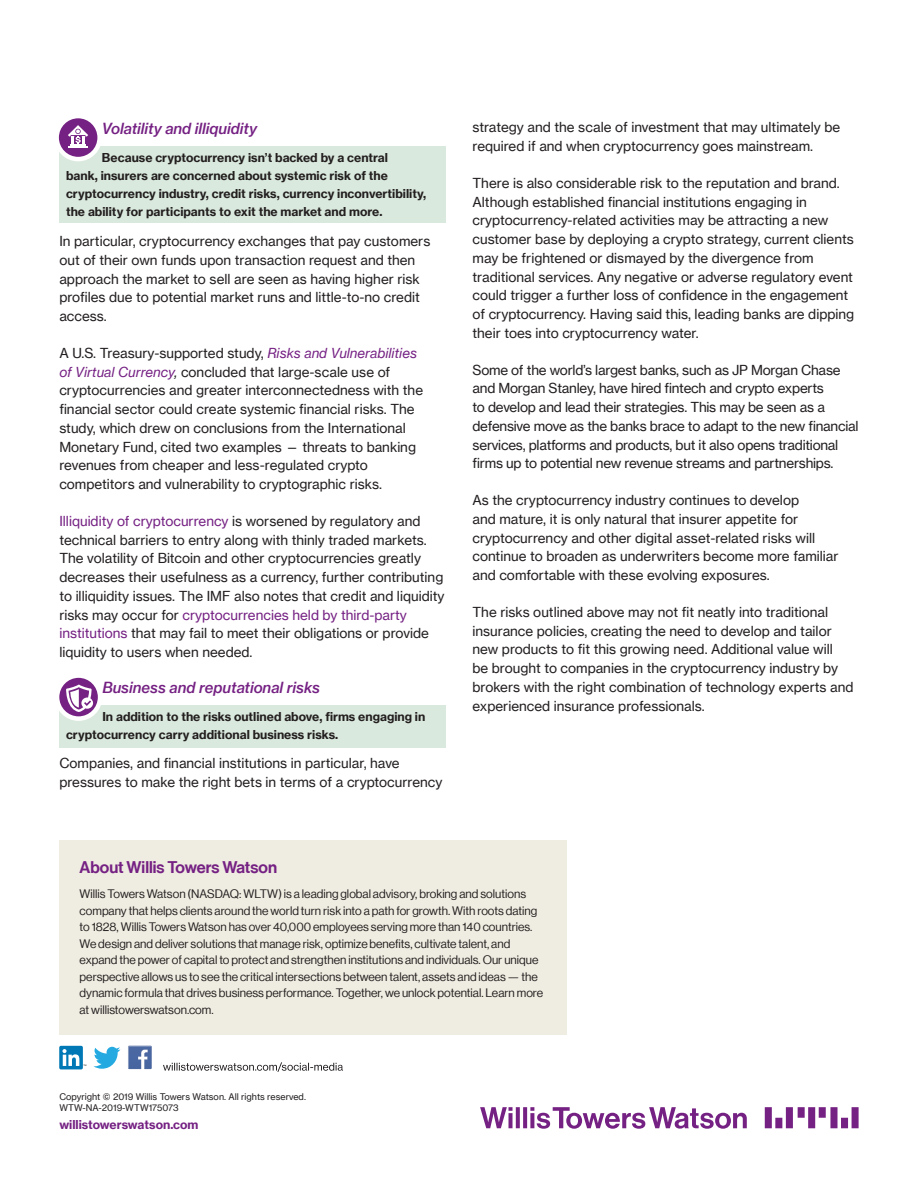
<style>
.page{position:relative;width:918px;height:1188px;background:#fff}
.page>*{position:absolute;margin:0;border:0;box-sizing:border-box;transform-origin:0 0}
.t1{font:16.5px "N Haas Grotesk DS Pro 65 Md";color:#752183}
.Subhead_2_10_12_Medi{font:15px "N Haas Grotesk TX Pro 66 Md It";color:#752183}
.Body_text_black{font:13.5px/18.8px "N Haas Grotesk TX Pro 55 Rg";color:#231f20}
.t2{font:12px/16.5px "N Haas Grotesk DS Pro 55 Rg";color:#231f20}
.Callout_4__8pt_bold{font:12px/18px "N Haas Grotesk TX Pro 75 Bd";color:#231f20}
.t3{font:12px "N Haas Grotesk TX Pro 75 Bd";color:#752183}
.t4{font:9px/10.8px "N Haas Grotesk TX Pro 55 Rg";color:#231f20}
.s1{font-family:"N Haas Grotesk TX Pro 56 It";color:#752183}
.s2{font-family:"N Haas Grotesk TX Pro 56 It"}
.s3{color:#752183}
</style>
<div class="page">
<div style="left:59px;top:840px;width:508px;height:194px;background:#efece1"></div>
<svg style="left:163px;top:1062px;width:180px;height:10px"></svg>
<div style="left:59px;top:1046px;width:24px;height:23px;background:#0078b5;border-radius:2px"></div>
<svg style="left:62px;top:1049px;width:24px;height:17px"></svg>
<svg style="left:93px;top:1047px;width:27px;height:22px"></svg>
<svg style="left:128px;top:1046px;width:24px;height:23px"></svg>
<svg style="left:480px;top:1107px;width:379px;height:22px"></svg>
<div style="left:59px;top:146px;width:387px;height:77px;background:#dae9dd"></div>
<div style="left:59px;top:705px;width:387px;height:42px;background:#dae9dd"></div>
<svg style="left:57px;top:116px;width:43px;height:43px"></svg>
<div style="left:54px;top:114px;width:48px;height:47px;border:4px solid #fff;border-radius:50%"></div>
<svg style="left:57px;top:676px;width:43px;height:43px"></svg>
<div style="left:55px;top:673px;width:47px;height:48px;border:4px solid #fff;border-radius:50%"></div>
<svg style="left:66px;top:685px;width:27px;height:27px"></svg>
<svg style="left:68px;top:125px;width:20px;height:23px"></svg>
<p class="Subhead_2_10_12_Medi" style="left:102px;top:119px;width:157px">Volatility and illiquidity</p>
<p class="Callout_4__8pt_bold" style="left:66px;top:149px;width:362px;text-indent:36px">Because cryptocurrency isn’t backed by a central<br>bank, insurers are concerned about systemic risk of the cryptocurrency industry, credit risks, currency inconvertibility, the ability for participants to exit the market and more.</p>
<p class="Body_text_black" style="left:59px;top:232px;width:373px">In particular, cryptocurrency exchanges that pay customers out of their own funds upon transaction request and then approach the market to sell are seen as having higher risk profiles due to potential market runs and little-to-no credit access.</p>
<p class="Body_text_black" style="left:59px;top:344px;width:365px">A U.S. Treasury-supported study, <span class="s1">Risks and Vulnerabilities of Virtual Currency</span><span class="s2">,</span> concluded that large-scale use of cryptocurrencies and greater interconnectedness with the financial sector could create systemic financial risks. The study, which drew on conclusions from the International Monetary Fund, cited two examples — threats to banking revenues from cheaper and less-regulated crypto competitors and vulnerability to cryptographic risks.</p>
<p class="Body_text_black" style="left:59px;top:512px;width:387px"><span class="s3">Illiquidity of cryptocurrency</span> is worsened by regulatory and technical barriers to entry along with thinly traded markets.<br>The volatility of Bitcoin and other cryptocurrencies greatly decreases their usefulness as a currency, further contributing to illiquidity issues. The IMF also notes that credit and liquidity risks may occur for <span class="s3">cryptocurrencies held by third-party institutions</span> that may fail to meet their obligations or provide liquidity to users when needed.</p>
<p class="Subhead_2_10_12_Medi" style="left:102px;top:678px;width:219px">Business and reputational risks</p>
<p class="Callout_4__8pt_bold" style="left:66px;top:708px;width:361px;text-indent:36px">In addition to the risks outlined above, firms engaging in cryptocurrency carry additional business risks.</p>
<p class="Body_text_black" style="left:59px;top:754px;width:385px">Companies, and financial institutions in particular, have pressures to make the right bets in terms of a cryptocurrency</p>
<p class="Body_text_black" style="left:472px;top:118px;width:369px">strategy and the scale of investment that may ultimately be required if and when cryptocurrency goes mainstream.</p>
<p class="Body_text_black" style="left:472px;top:174px;width:383px">There is also considerable risk to the reputation and brand.<br>Although established financial institutions engaging in cryptocurrency-related activities may be attracting a new customer base by deploying a crypto strategy, current clients may be frightened or dismayed by the divergence from traditional services. Any negative or adverse regulatory event could trigger a further loss of confidence in the engagement of cryptocurrency. Having said this, leading banks are dipping their toes into cryptocurrency water.</p>
<p class="Body_text_black" style="left:472px;top:360px;width:388px">Some of the world’s largest banks, such as JP Morgan Chase and Morgan Stanley, have hired fintech and crypto experts<br>to develop and lead their strategies. This may be seen as a defensive move as the banks brace to adapt to the new financial services, platforms and products, but it also opens traditional firms up to potential new revenue streams and partnerships.</p>
<p class="Body_text_black" style="left:472px;top:491px;width:368px">As the cryptocurrency industry continues to develop<br>and mature, it is only natural that insurer appetite for cryptocurrency and other digital asset-related risks will continue to broaden as underwriters become more familiar and comfortable with these evolving exposures.</p>
<p class="Body_text_black" style="left:472px;top:603px;width:383px">The risks outlined above may not fit neatly into traditional insurance policies, creating the need to develop and tailor new products to fit this growing need. Additional value will<br>be brought to companies in the cryptocurrency industry by brokers with the right combination of technology experts and experienced insurance professionals.</p>
<p class="t1" style="left:80px;top:858px;width:199px">About Willis Towers Watson</p>
<p class="t2" style="left:80px;top:886px;width:465px">Willis Towers Watson (NASDAQ: WLTW) is a leading global advisory, broking and solutions company that helps clients around the world turn risk into a path for growth. With roots dating to 1828, Willis Towers Watson has over 40,000 employees serving more than 140 countries.<br>We design and deliver solutions that manage risk, optimize benefits, cultivate talent, and expand the power of capital to protect and strengthen institutions and individuals. Our unique perspective allows us to see the critical intersections between talent, assets and ideas — the dynamic formula that drives business performance. Together, we unlock potential. Learn more at willistowerswatson.com.</p>
<p class="t4" style="left:59px;top:1091px;width:248px">Copyright © 2019 Willis Towers Watson. All rights reserved.<br>WTW-NA-2019-WTW175073</p>
<p class="t3" style="left:59px;top:1117px;width:141px">willistowerswatson.com</p>
</div>
